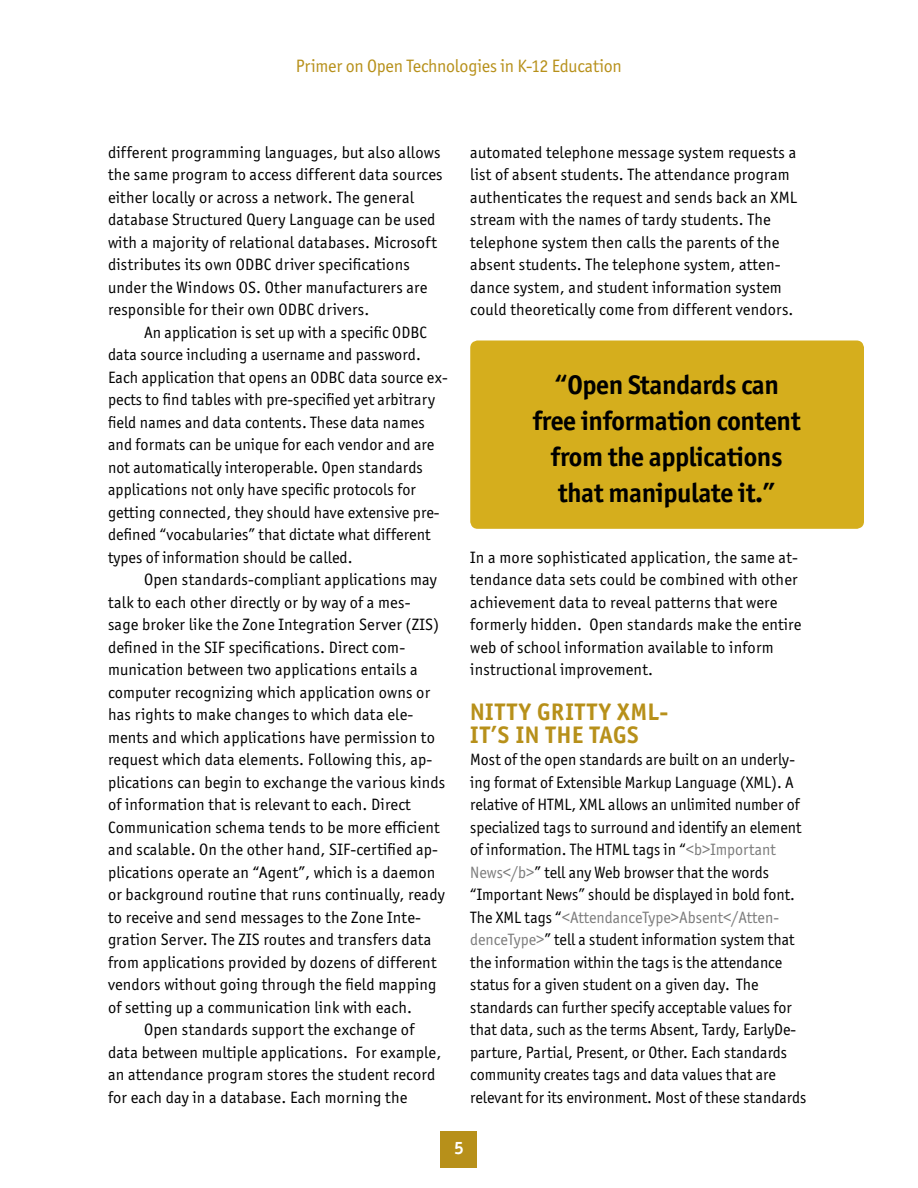
<style>
.page{position:relative;width:918px;height:1188px;background:#fff}
.page>*{position:absolute;margin:0;border:0;box-sizing:border-box;transform-origin:0 0}
.Pull_Quote{font:700 27px/36px "Officina San ITC";letter-spacing:-.015em;color:#000;text-align:center}
.Head_-_A{font:700 24px/22.5px "Officina San ITC";letter-spacing:.04em;color:#b7901a}
.t1{font:18px "Officina San ITC";letter-spacing:-.015em;color:#b7901a}
.t2{font:700 18px "Officina San ITC";color:#fff}
.Body_Text{font:16.5px/22.5px "Officina San ITC";letter-spacing:.01em;color:#000}
.Body_Text_-_No_Indent{font:16.5px/22.5px "Officina San ITC";color:#000}
.s1{color:#7c7c7c}
</style>
<div class="page">
<div style="left:441px;top:1131px;width:36px;height:37px;background:#b7901a"></div>
<div style="left:470px;top:340px;width:394px;height:189px;background:#d5ae1d"></div>
<p class="t1" style="left:296px;top:56px;width:327px">Primer on Open Technologies in K-12 Education</p>
<p class="Body_Text_-_No_Indent" style="left:108px;top:141px;width:336px">different programming languages, but also allows the same program to access different data sources either locally or across a network. The general database Structured Query Language can be used with a majority of relational databases. Microsoft distributes its own ODBC driver specifications under the Windows OS. Other manufacturers are responsible for their own ODBC drivers.</p>
<p class="Body_Text" style="left:108px;top:321px;width:341px;text-indent:36px">An application is set up with a specific ODBC data source including a username and password.<br>Each application that opens an ODBC data source ex&shy;pects to find tables with pre-specified yet arbitrary field names and data contents. These data names and formats can be unique for each vendor and are not automatically interoperable. Open standards applications not only have specific protocols for getting connected, they should have extensive pre&shy;defined “vocabularies” that dictate what different types of information should be called.</p>
<p class="Body_Text" style="left:108px;top:568px;width:339px;text-indent:36px">Open standards-compliant applications may talk to each other directly or by way of a mes-<br>sage broker like the Zone Integration Server (ZIS) defined in the SIF specifications. Direct com&shy;munication between two applications entails a computer recognizing which application owns or has rights to make changes to which data ele&shy;ments and which applications have permission to request which data elements. Following this, ap&shy;plications can begin to exchange the various kinds of information that is relevant to each. Direct Communication schema tends to be more efficient and scalable. On the other hand, SIF-certified ap&shy;plications operate an “Agent”, which is a daemon or background routine that runs continually, ready to receive and send messages to the Zone Inte&shy;gration Server. The ZIS routes and transfers data from applications provided by dozens of different vendors without going through the field mapping of setting up a communication link with each.</p>
<p class="Body_Text" style="left:108px;top:1018px;width:335px;text-indent:36px">Open standards support the exchange of data between multiple applications. For example, an attendance program stores the student record for each day in a database. Each morning the</p>
<p class="Body_Text" style="left:470px;top:141px;width:328px">automated telephone message system requests a list of absent students. The attendance program authenticates the request and sends back an XML stream with the names of tardy students. The telephone system then calls the parents of the absent students. The telephone system, atten&shy;dance system, and student information system could theoretically come from different vendors.</p>
<p class="Pull_Quote" style="left:533px;top:367px;width:269px">“Open Standards can free information content from the applications that manipulate it.”</p>
<p class="Body_Text" style="left:470px;top:546px;width:333px">In a more sophisticated application, the same at&shy;tendance data sets could be combined with other achievement data to reveal patterns that were formerly hidden. Open standards make the entire web of school information available to inform instructional improvement.</p>
<p class="Head_-_A" style="left:470px;top:700px;width:200px">NITTY GRITTY XML-<br>IT’S IN THE TAGS</p>
<p class="Body_Text_-_No_Indent" style="left:470px;top:748px;width:338px">Most of the open standards are built on an underly&shy;ing format of Extensible Markup Language (XML). A relative of HTML, XML allows an unlimited number of specialized tags to surround and identify an element of information. The HTML tags in “<span class="s1">&lt;b&gt;Important News&lt;/b&gt;</span>” tell any Web browser that the words “Important News” should be displayed in bold font.<br>The XML tags “<span class="s1">&lt;AttendanceType&gt;Absent&lt;/Atten&shy;denceType&gt;</span>” tell a student information system that the information within the tags is the attendance status for a given student on a given day. The standards can further specify acceptable values for that data, such as the terms Absent, Tardy, EarlyDe&shy;parture, Partial, Present, or Other. Each standards community creates tags and data values that are relevant for its environment. Most of these standards</p>
<p class="t2" style="left:454px;top:1137px;width:11px">5</p>
</div>
